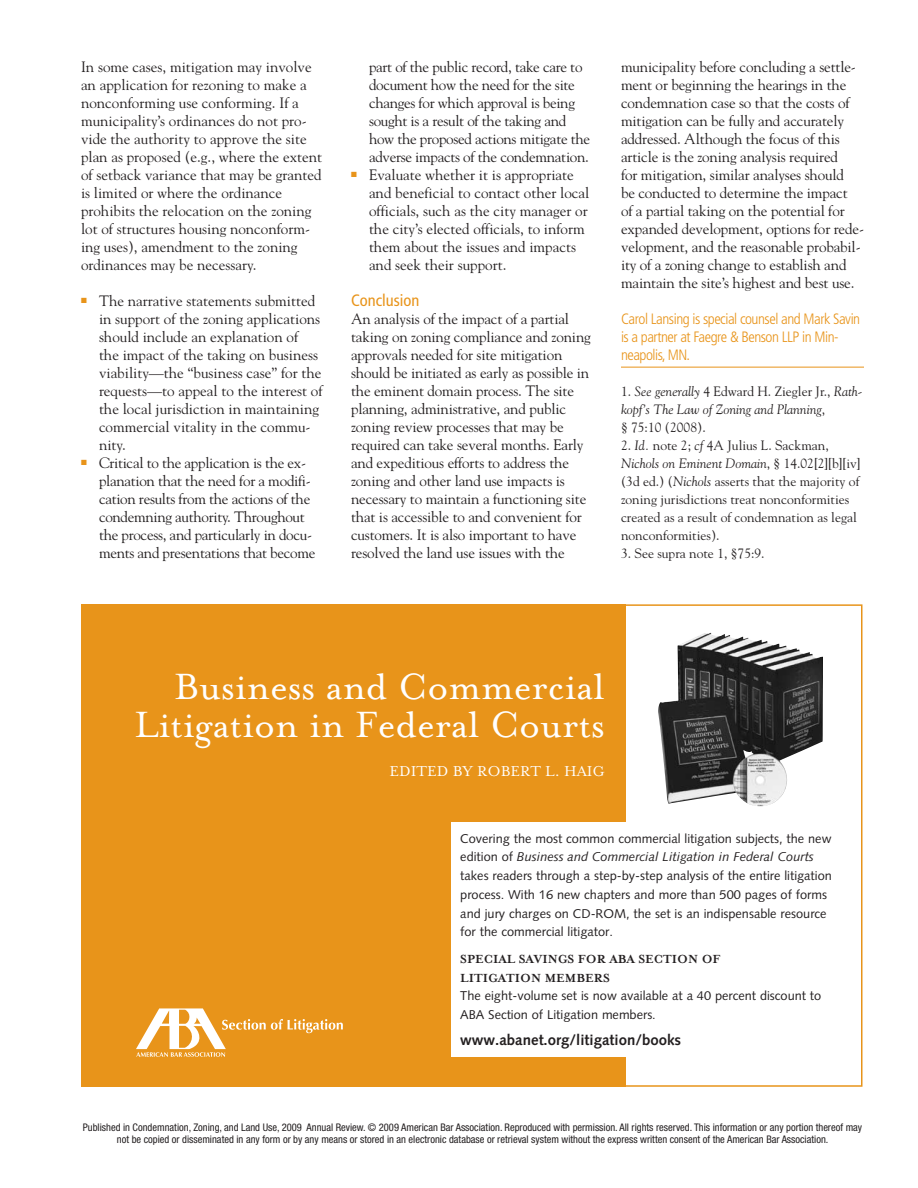
<style>
.page{position:relative;width:918px;height:1188px;background:#fff}
.page>*{position:absolute;margin:0;border:0;box-sizing:border-box;transform-origin:0 0}
.t1{font:42px/37.5px "Mrs Eaves Roman";color:#fff;text-align:right}
.t2{font:16.5px "Mrs Eaves Roman";color:#fff}
.t3{font:condensed 16.5px "Frutiger LT Std";color:#e8941a}
.t4{font:15px/18px "Goudy Std";letter-spacing:-.01em;color:#231f20}
.t5{font:300 condensed 15px/18px "Frutiger LT Std";letter-spacing:-.03em;color:#e8941a}
.t6{font:700 15px "Syntax";color:#231f20}
.t7{font:13.5px/18px "Goudy Std";color:#231f20}
.t8{font:italic 13.5px/18px "Goudy Std";color:#231f20}
.t9{font:700 13.5px/18.8px "Mrs Eaves";color:#231f20}
.t10{font:12.75px/18.8px "Syntax";color:#231f20}
.t11{font:condensed 10.5px/12px "Helvetica Neue";color:#231f20;text-align:center}
.t12{font:7.5px "Zapf Dingbats ITC";color:#e8941a}
.s1{font-style:normal}
.s2{font-style:italic}
</style>
<div class="page">
<hr style="left:621px;top:367px;width:243px;height:1px;background:#e8941a">
<div style="left:81px;top:604px;width:545px;height:483px;background:#e8941a"></div>
<div style="left:451px;top:822px;width:276px;height:235px;background:#fff"></div>
<img style="left:658px;top:633px;width:165px;height:174px">
<svg style="left:136px;top:1008px;width:207px;height:49px"></svg>
<p class="t4" style="left:81px;top:58px;width:243px">In some cases, mitigation may involve an application for rezoning to make a nonconforming use conforming. If a municipality’s ordinances do not pro&shy;vide the authority to approve the site plan as proposed (e.g., where the extent of setback variance that may be granted is limited or where the ordinance prohibits the relocation on the zoning lot of structures housing nonconform&shy;ing uses), amendment to the zoning ordinances may be necessary.</p>
<p class="t4" style="left:99px;top:292px;width:218px">The narrative statements submitted</p>
<p class="t12" style="left:81px;top:297px;width:7px">■</p>
<p class="t12" style="left:81px;top:459px;width:7px">■</p>
<p class="t4" style="left:99px;top:310px;width:225px">in support of the zoning applications should include an explanation of<br>the impact of the taking on business viability—the “business case” for the requests—to appeal to the interest of the local jurisdiction in maintaining commercial vitality in the commu&shy;nity.<br>Critical to the application is the ex-</p>
<p class="t4" style="left:99px;top:472px;width:218px">planation that the need for a modifi&shy;cation results from the actions of the condemning authority. Throughout the process, and particularly in docu&shy;ments and presentations that become</p>
<p class="t12" style="left:351px;top:171px;width:7px">■</p>
<p class="t4" style="left:369px;top:58px;width:223px">part of the public record, take care to document how the need for the site changes for which approval is being sought is a result of the taking and how the proposed actions mitigate the adverse impacts of the condemnation.<br>Evaluate whether it is appropriate</p>
<p class="t4" style="left:369px;top:184px;width:222px">and beneficial to contact other local officials, such as the city manager or the city’s elected officials, to inform them about the issues and impacts and seek their support.</p>
<p class="t3" style="left:351px;top:291px;width:70px">Conclusion</p>
<p class="t4" style="left:351px;top:310px;width:241px">An analysis of the impact of a partial taking on zoning compliance and zoning approvals needed for site mitigation should be initiated as early as possible in the eminent domain process. The site planning, administrative, and public zoning review processes that may be required can take several months. Early and expeditious efforts to address the zoning and other land use impacts is necessary to maintain a functioning site that is accessible to and convenient for customers. It is also important to have resolved the land use issues with the</p>
<p class="t4" style="left:621px;top:58px;width:244px">municipality before concluding a settle&shy;ment or beginning the hearings in the condemnation case so that the costs of mitigation can be fully and accurately addressed. Although the focus of this article is the zoning analysis required<br>for mitigation, similar analyses should<br>be conducted to determine the impact<br>of a partial taking on the potential for expanded development, options for rede&shy;velopment, and the reasonable probabil&shy;ity of a zoning change to establish and maintain the site’s highest and best use.</p>
<p class="t5" style="left:621px;top:310px;width:241px">Carol Lansing is special counsel and Mark Savin is a partner at Faegre &amp; Benson LLP in Min&shy;neapolis, MN.</p>
<p class="t8" style="left:621px;top:382px;width:243px"><span class="s1">1.</span> See generally <span class="s1">4 Edward H. Ziegler Jr.,</span> Rath&shy;kopf’s The Law of Zoning and Planning<span class="s1">,<br>§ 75:10 (2008).</span></p>
<p class="t7" style="left:621px;top:436px;width:241px">2. <span class="s2">Id.</span> note 2; <span class="s2">cf</span> 4A Julius L. Sackman, <span class="s2">Nichols on Eminent Domain</span>, § 14.02[2][b][iv] (3d ed.) (<span class="s2">Nichols</span> asserts that the majority of zoning jurisdictions treat nonconformities created as a result of condemnation as legal nonconformities).</p>
<p class="t7" style="left:621px;top:544px;width:145px">3. See supra note 1, §75:9.</p>
<h1 class="t1" style="left:134px;top:669px;width:472px">Business and Commercial<br>Litigation in Federal Courts</h1>
<p class="t2" style="left:390px;top:762px;width:217px">Edited by Robert L. Haig</p>
<p class="t10" style="left:460px;top:829px;width:373px">Covering the most common commercial litigation subjects, the new edition of <span class="s2">Business and Commercial Litigation in Federal Courts </span>takes readers through a step-by-step analysis of the entire litigation process. With 16 new chapters and more than 500 pages of forms and jury charges on CD-ROM, the set is an indispensable resource for the commercial litigator.</p>
<p class="t9" style="left:460px;top:950px;width:262px">SPECIAL SAVINGS FOR ABA SECTION OF<br>LITIGATION MEMBERS</p>
<p class="t10" style="left:460px;top:987px;width:363px">The eight-volume set is now available at a 40 percent discount to<br>ABA Section of Litigation members.</p>
<p class="t6" style="left:460px;top:1032px;width:222px">www.abanet.org/litigation/books</p>
<p class="t11" style="left:83px;top:1122px;width:781px">Published in Condemnation, Zoning, and Land Use, 2009 Annual Review. © 2009 American Bar Association. Reproduced with permission. All rights reserved. This information or any portion thereof may not be copied or disseminated in any form or by any means or stored in an electronic database or retrieval system without the express written consent of the American Bar Association.</p>
</div>
